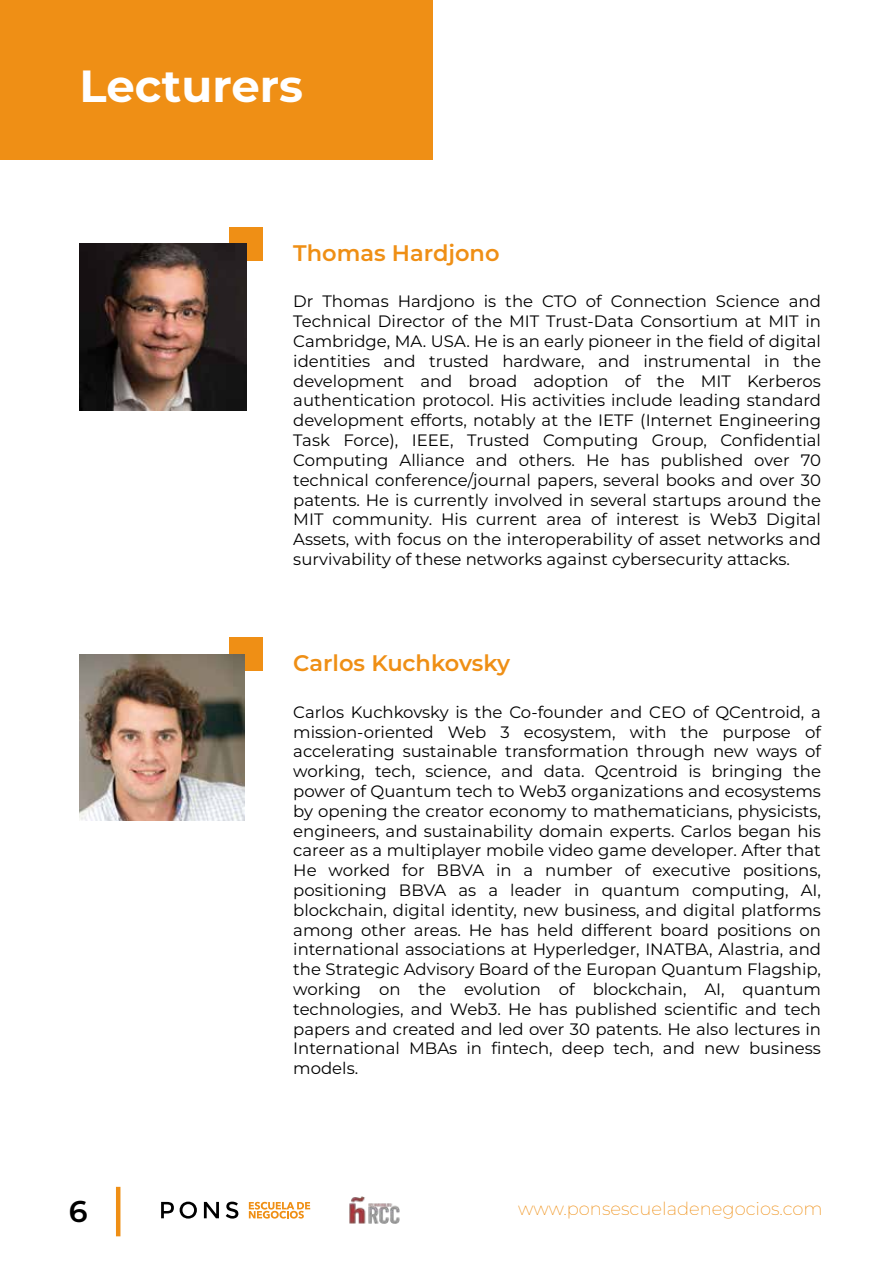
<style>
.page{position:relative;width:893px;height:1263px;background:#fff}
.page>*{position:absolute;margin:0;border:0;box-sizing:border-box;transform-origin:0 0}
.t1{font:700 45px "Montserrat";color:#fff}
.t2{font:600 30px "Montserrat";color:#000}
.t3{font:600 22.5px "Montserrat";color:#ef8f15}
.t4{font:200 18px "Montserrat";color:#ef8f15}
.t5{font:16.5px/19.8px "Montserrat";color:#000;text-align:justify}
</style>
<div class="page">
<div style="left:0;top:0;width:433px;height:160px;background:#ef8f15"></div>
<hr style="left:116px;top:1187px;width:4px;height:49px;background:#ef8f15">
<svg style="left:249px;top:1202px;width:61px;height:16px"></svg>
<svg style="left:161px;top:1202px;width:13px;height:16px"></svg>
<svg style="left:180px;top:1201px;width:17px;height:17px"></svg>
<svg style="left:204px;top:1202px;width:15px;height:16px"></svg>
<svg style="left:226px;top:1201px;width:12px;height:17px"></svg>
<img style="left:349px;top:1196px;width:51px;height:28px">
<div style="left:229px;top:227px;width:33px;height:33px;background:#ef8f15"></div>
<div style="left:229px;top:638px;width:33px;height:33px;background:#ef8f15"></div>
<img style="left:79px;top:244px;width:167px;height:166px">
<img style="left:79px;top:654px;width:166px;height:167px">
<h1 class="t1" style="left:80px;top:56px;width:225px">Lecturers</h1>
<h3 class="t3" style="left:293px;top:238px;width:208px">Thomas Hardjono</h3>
<p class="t5" style="left:293px;top:291px;width:529px">Dr Thomas Hardjono is the CTO of Connection Science and Technical Director of the MIT Trust-Data Consortium at MIT in Cambridge, MA. USA. He is an early pioneer in the field of digital identities and trusted hardware, and instrumental in the development and broad adoption of the MIT Kerberos authentication protocol. His activities include leading standard development efforts, notably at the IETF (Internet Engineering Task Force), IEEE, Trusted Computing Group, Confidential Computing Alliance and others. He has published over 70 technical conference/journal papers, several books and over 30 patents. He is currently involved in several startups around the MIT community. His current area of interest is Web3 Digital Assets, with focus on the interoperability of asset networks and survivability of these networks against cybersecurity attacks.</p>
<h3 class="t3" style="left:293px;top:648px;width:218px">Carlos Kuchkovsky</h3>
<p class="t5" style="left:293px;top:701px;width:529px">Carlos Kuchkovsky is the Co-founder and CEO of QCentroid, a mission-oriented Web 3 ecosystem, with the purpose of accelerating sustainable transformation through new ways of working, tech, science, and data. Qcentroid is bringing the power of Quantum tech to Web3 organizations and ecosystems by opening the creator economy to mathematicians, physicists, engineers, and sustainability domain experts. Carlos began his career as a multiplayer mobile video game developer. After that He worked for BBVA in a number of executive positions, positioning BBVA as a leader in quantum computing, AI, blockchain, digital identity, new business, and digital platforms among other areas. He has held different board positions on international associations at Hyperledger, INATBA, Alastria, and the Strategic Advisory Board of the Europan Quantum Flagship, working on the evolution of blockchain, AI, quantum technologies, and Web3. He has published scientific and tech papers and created and led over 30 patents. He also lectures in International MBAs in fintech, deep tech, and new business models.</p>
<h2 class="t2" style="left:69px;top:1191px;width:20px">6</h2>
<p class="t4" style="left:518px;top:1196px;width:306px">www.ponsescueladenegocios.com</p>
</div>
